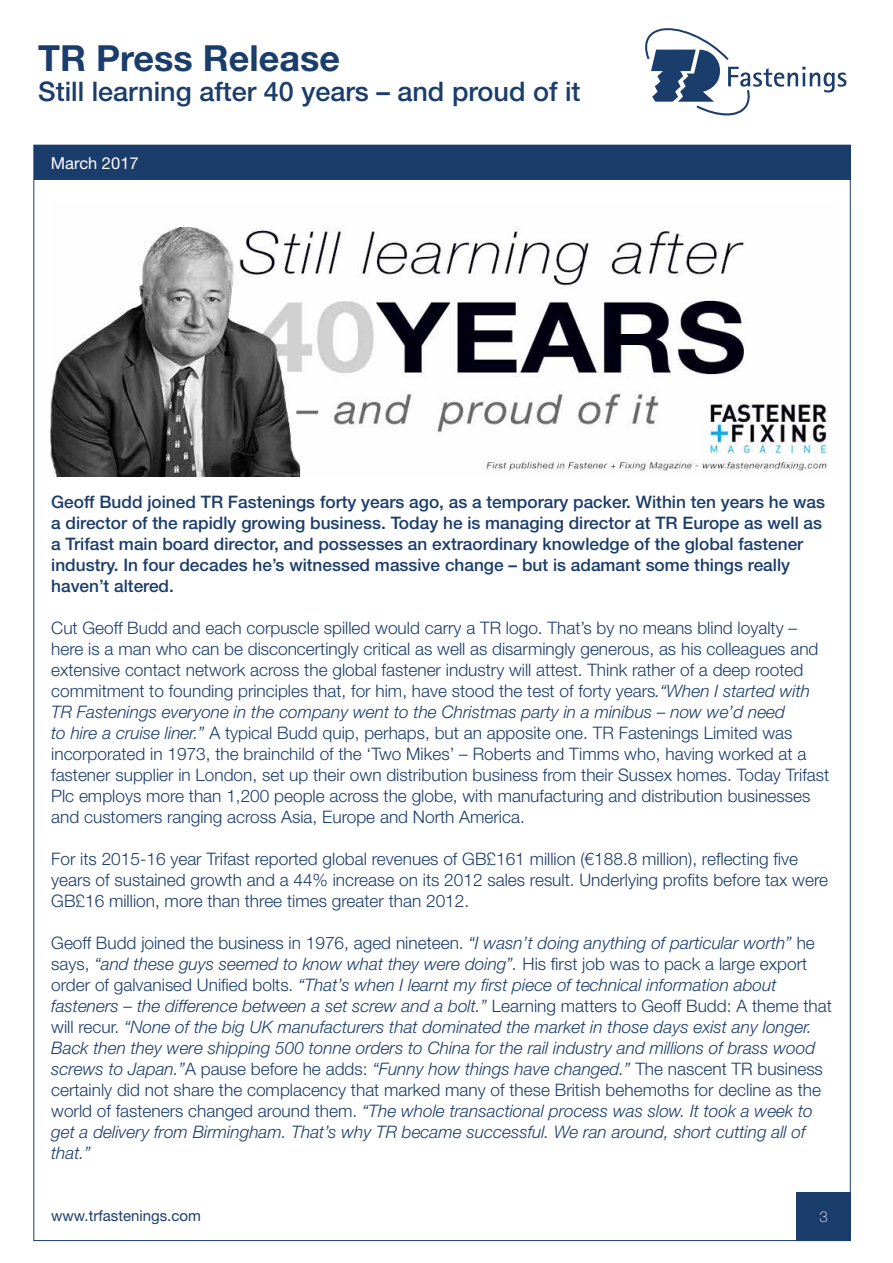
<style>
.page{position:relative;width:893px;height:1263px;background:#fff}
.page>*{position:absolute;margin:0;border:0;box-sizing:border-box;transform-origin:0 0}
.t1{font:700 36px "Helvetica Neue LT Std";color:#1b3d6b}
.t2{font:500 27px "Helvetica Neue LT Std";color:#1b3d6b}
.t3{font:300 17.25px/21px "Helvetica Neue LT Std";color:#1b3d6b}
.t4{font:italic 300 17.25px/21px "Helvetica Neue LT Std";color:#1b3d6b}
.t5{font:500 17.25px/21px "Helvetica Neue LT Std";color:#1b3d6b}
.t6{font:16.5px "Helvetica Neue LT Std";color:#fff}
.t7{font:15px "Helvetica Neue LT Std";color:#1b3d6b}
.t8{font:100 15px "Helvetica Neue LT Std";color:#fff}
.s1{font-style:italic}
.s2{font-style:normal}
</style>
<div class="page">
<div style="left:796px;top:1192px;width:55px;height:49px;background:#1b3d6b"></div>
<div style="left:34px;top:145px;width:816px;height:35px;background:#1b3d6b"></div>
<svg style="left:645px;top:28px;width:201px;height:88px"></svg>
<img style="left:51px;top:227px;width:777px;height:250px">
<h1 class="t1" style="left:38px;top:36px;width:303px">TR Press Release</h1>
<h2 class="t2" style="left:38px;top:75px;width:544px">Still learning after 40 years – and proud of it</h2>
<p class="t6" style="left:51px;top:153px;width:89px">March 2017</p>
<p class="t5" style="left:51px;top:491px;width:775px">Geoff Budd joined TR Fastenings forty years ago, as a temporary packer. Within ten years he was a director of the rapidly growing business. Today he is managing director at TR Europe as well as a Trifast main board director, and possesses an extraordinary knowledge of the global fastener industry. In four decades he’s witnessed massive change – but is adamant some things really haven’t altered.</p>
<p class="t3" style="left:51px;top:617px;width:779px">Cut Geoff Budd and each corpuscle spilled would carry a TR logo. That’s by no means blind loyalty – here is a man who can be disconcertingly critical as well as disarmingly generous, as his colleagues and extensive contact network across the global fastener industry will attest. Think rather of a deep rooted commitment to founding principles that, for him, have stood the test of forty years<span class="s1">.“When I started with TR Fastenings everyone in the company went to the Christmas party in a minibus – now we’d need<br>to hire a cruise liner.”</span> A typical Budd quip, perhaps, but an apposite one. TR Fastenings Limited was incorporated in 1973, the brainchild of the ‘Two Mikes’ – Roberts and Timms who, having worked at a fastener supplier in London, set up their own distribution business from their Sussex homes. Today Trifast Plc employs more than 1,200 people across the globe, with manufacturing and distribution businesses and customers ranging across Asia, Europe and North America.</p>
<p class="t3" style="left:51px;top:848px;width:778px">For its 2015-16 year Trifast reported global revenues of GB£161 million (€188.8 million), reflecting five years of sustained growth and a 44% increase on its 2012 sales result. Underlying profits before tax were<br>GB£16 million, more than three times greater than 2012.</p>
<p class="t4" style="left:51px;top:932px;width:782px"><span class="s2">Geoff Budd joined the business in 1976, aged nineteen.</span> “I wasn’t doing anything of particular worth” <span class="s2">he says,</span> “and these guys seemed to know what they were doing”. <span class="s2">His first job was to pack a large export order of galvanised Unified bolts.</span> “That’s when I learnt my first piece of technical information about fasteners – the difference between a set screw and a bolt.” <span class="s2">Learning matters to Geoff Budd: A theme that will recur.</span> “None of the big UK manufacturers that dominated the market in those days exist any longer.<br>Back then they were shipping 500 tonne orders to China for the rail industry and millions of brass wood screws to Japan.”<span class="s2">A pause before he adds:</span> “Funny how things have changed.” <span class="s2">The nascent TR business certainly did not share the complacency that marked many of these British behemoths for decline as the world of fasteners changed around them.</span> “The whole transactional process was slow. It took a week to get a delivery from Birmingham. That’s why TR became successful. We ran around, short cutting all of that.”</p>
<p class="t7" style="left:51px;top:1207px;width:151px">www.trfastenings.com</p>
<p class="t8" style="left:820px;top:1208px;width:10px">3</p>
</div>
